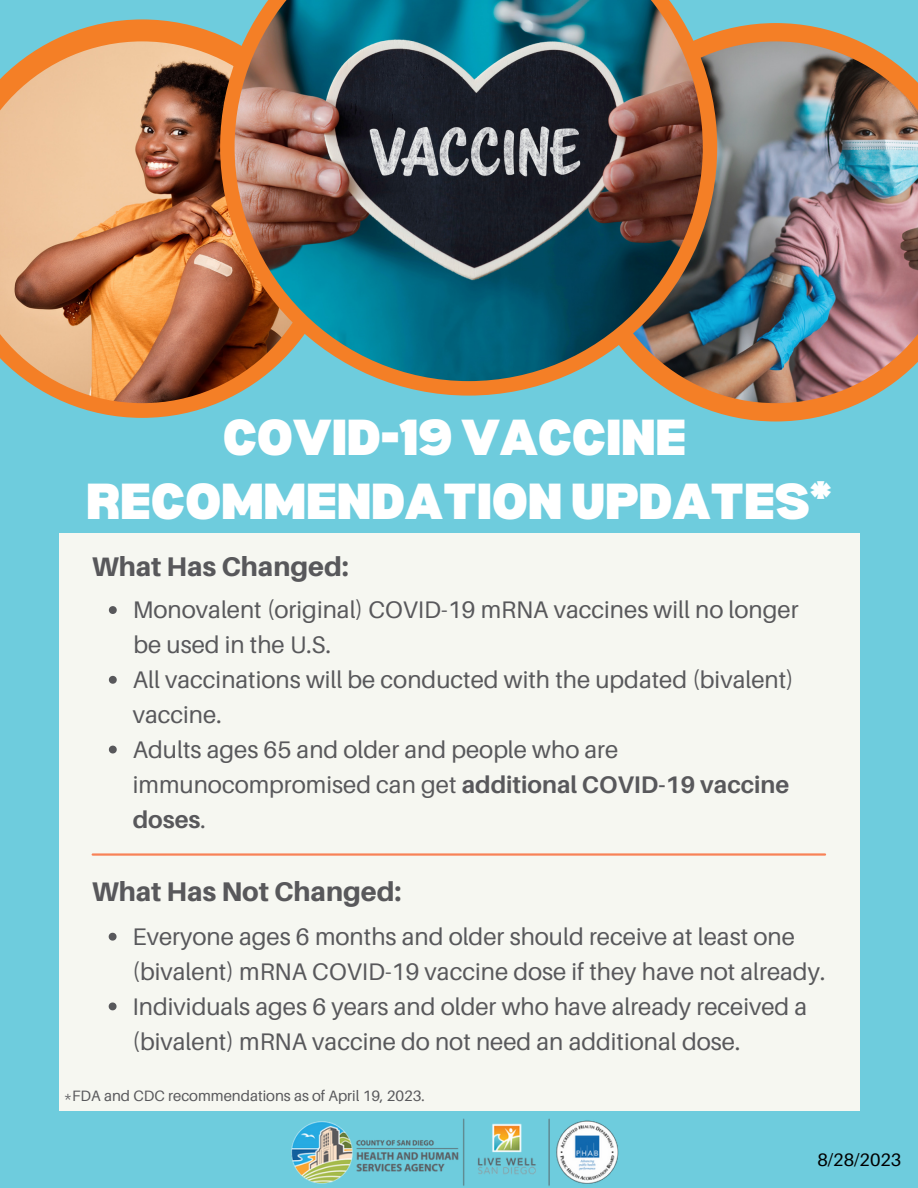
<style>
.page{position:relative;width:918px;height:1188px;background:#6eccdd}
.page>*{position:absolute;margin:0;border:0;box-sizing:border-box;transform-origin:0 0}
.t1{font:900 49.5px "Bernoru";letter-spacing:-.02em;color:#fff}
.t2{font:800 27px "Aileron";color:#58585b}
.t3{font:24px/34.8px "Aileron";color:#58585b}
.t4{font:18px "Aileron";color:#000}
.t5{font:15px "Aileron";color:#58585b}
.s1{font-weight:700}
</style>
<div class="page">
<div style="left:59px;top:534px;width:801px;height:577px;background:#f6f7f1"></div>
<hr style="left:93px;top:853px;width:732px;height:3px;background:#f88257">
<svg style="left:52px;top:19px;width:168px;height:399px;fill:#f47f26"></svg>
<img style="left:0;top:41px;width:233px;height:362px">
<svg style="left:692px;top:23px;width:168px;height:399px;fill:#f47f26"></svg>
<img style="left:678px;top:41px;width:240px;height:362px">
<svg style="left:220px;top:23px;width:497px;height:373px"></svg>
<img style="left:235px;top:0;width:468px;height:381px">
<img style="left:291px;top:1118px;width:328px;height:68px">
<svg style="left:109px;top:606px;width:8px;height:8px"></svg>
<svg style="left:109px;top:676px;width:8px;height:8px"></svg>
<svg style="left:109px;top:746px;width:8px;height:7px"></svg>
<svg style="left:109px;top:933px;width:8px;height:8px"></svg>
<svg style="left:109px;top:1002px;width:8px;height:8px"></svg>
<p class="t1" style="left:222px;top:409px;width:466px">COVID-19 VACCINE</p>
<p class="t1" style="left:86px;top:473px;width:748px">RECOMMENDATION UPDATES*</p>
<p class="t2" style="left:92px;top:550px;width:258px">What Has Changed:</p>
<p class="t3" style="left:133px;top:592px;width:667px">Monovalent (original) COVID-19 mRNA vaccines will no longer</p>
<p class="t3" style="left:133px;top:627px;width:199px">be used in the U.S.</p>
<p class="t3" style="left:133px;top:662px;width:663px">All vaccinations will be conducted with the updated (bivalent) vaccine.</p>
<p class="t3" style="left:133px;top:732px;width:658px">Adults ages 65 and older and people who are immunocompromised can get <span class="s1">additional COVID-19 vaccine doses</span>.</p>
<p class="t2" style="left:92px;top:875px;width:311px">What Has Not Changed:</p>
<p class="t3" style="left:133px;top:919px;width:694px">Everyone ages 6 months and older should receive at least one (bivalent) mRNA COVID-19 vaccine dose if they have not already.</p>
<p class="t3" style="left:133px;top:989px;width:676px">Individuals ages 6 years and older who have already received a (bivalent) mRNA vaccine do not need an additional dose.</p>
<p class="t5" style="left:64px;top:1086px;width:363px">*FDA and CDC recommendations as of April 19, 2023.</p>
<p class="t4" style="left:817px;top:1148px;width:85px">8/28/2023</p>
</div>
